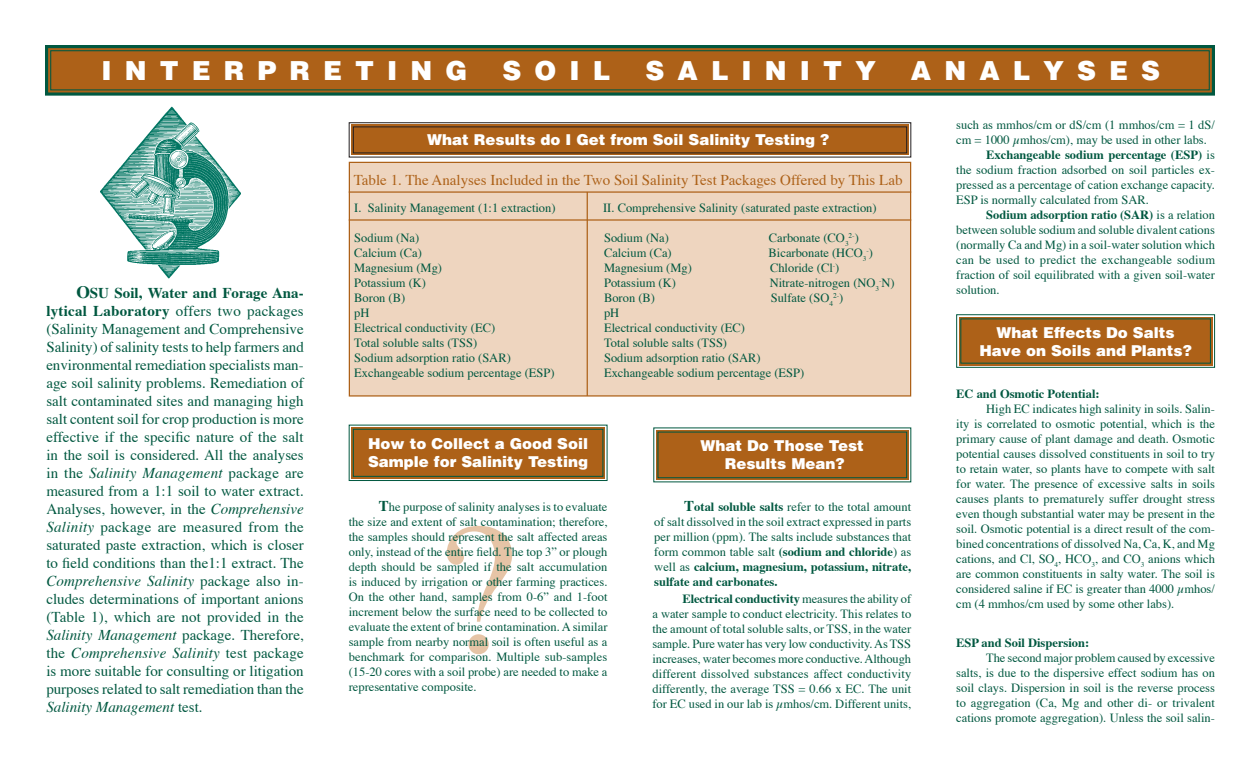
<style>
.page{position:relative;width:1260px;height:765px;background:#fff}
.page>*{position:absolute;margin:0;border:0;box-sizing:border-box;transform-origin:0 0}
.Body_text{font:187.5px "Times";color:#e6c4a6}
.Headline{font:900 26.25px "Helvetica";letter-spacing:.5em;color:#fff}
.Body_text-2{font:700 17.5px "Times";color:#005840}
.Body_text-3{font:15px/18px "Times";letter-spacing:-.005em;color:#005840;text-align:justify}
.Subhead_1{font:900 15px/18px "Helvetica";color:#fff}
.t1{font:15px "Times";color:#ad6118}
.Body_text-4{font:12.5px/15px "Times";color:#005840;text-align:justify}
.a{font:700 12.5px "Times";color:#005840}
.t2{font:7.25px "Times";color:#005840}
.s1{font-weight:700}
.s2{font-size:12.5px}
.s3{font-style:italic}
.s4{font-weight:700;font-size:15px}
</style>
<div class="page">
<svg style="left:348px;top:424px;width:260px;height:57px;background:#a96b2a"></svg>
<div style="left:353px;top:429px;width:250px;height:48px;border:1px solid #005840"></div>
<svg style="left:653px;top:427px;width:259px;height:56px;background:#ab6f30"></svg>
<div style="left:658px;top:432px;width:249px;height:46px;border:1px solid #005840"></div>
<svg style="left:956px;top:314px;width:259px;height:54px;background:#ab6d2c"></svg>
<div style="left:960px;top:318px;width:251px;height:46px;border:1px solid #005840"></div>
<svg style="left:45px;top:45px;width:1170px;height:51px;background:#94601f"></svg>
<div style="left:50px;top:50px;width:1160px;height:40px;border:1px solid #005840"></div>
<div style="left:349px;top:162px;width:562px;height:235px;background:#eed5bf;border:1px solid #ad6118"></div>
<hr style="left:349px;top:191px;width:562px;height:2px;background:#ad6118">
<hr style="left:349px;top:219px;width:562px;height:2px;background:#ad6118">
<hr style="left:587px;top:192px;width:1px;height:204px;background:#ad6118">
<svg style="left:348px;top:122px;width:564px;height:36px;background:#aa6b2f"></svg>
<div style="left:353px;top:126px;width:554px;height:27px;border:1px solid #231f20"></div>
<img style="left:101px;top:107px;width:140px;height:171px">
<p class="Headline" style="left:102px;top:53px;width:368px">INTERPRETING</p>
<p class="Headline" style="left:502px;top:53px;width:109px">SOIL</p>
<p class="Headline" style="left:645px;top:53px;width:232px">SALINITY</p>
<p class="Headline" style="left:911px;top:53px;width:251px">ANALYSES</p>
<p class="Body_text-4" style="left:956px;top:118px;width:260px">such as mmhos/cm or dS/cm (1 mmhos/cm = 1 dS/ cm = 1000 µmhos/cm), may be used in other labs.</p>
<p class="Body_text-4" style="left:956px;top:148px;width:260px;text-indent:30px"><span class="s1">Exchangeable sodium percentage (ESP)</span> is the sodium fraction adsorbed on soil particles ex&shy;pressed as a percentage of cation exchange capacity.<br>ESP is normally calculated from SAR.</p>
<p class="Body_text-4" style="left:956px;top:208px;width:260px;text-indent:30px"><span class="s1">Sodium adsorption ratio (SAR)</span> is a relation between soluble sodium and soluble divalent cations (normally Ca and Mg) in a soil-water solution which can be used to predict the exchangeable sodium fraction of soil equilibrated with a given soil-water</p>
<p class="Subhead_1" style="left:427px;top:130px;width:404px">What Results do I Get from Soil Salinity Testing ?</p>
<p class="t1" style="left:354px;top:170px;width:550px">Table 1. The Analyses Included in the Two Soil Salinity Test Packages Offered by This Lab</p>
<p class="Body_text-4" style="left:354px;top:201px;width:203px">I. Salinity Management (1:1 extraction)</p>
<p class="Body_text-4" style="left:354px;top:231px;width:66px">Sodium (Na)</p>
<p class="Body_text-4" style="left:354px;top:246px;width:69px">Calcium (Ca)</p>
<p class="Body_text-4" style="left:354px;top:261px;width:89px">Magnesium (Mg)</p>
<p class="Body_text-4" style="left:354px;top:276px;width:73px">Potassium (K)</p>
<p class="Body_text-4" style="left:354px;top:291px;width:53px">Boron (B)</p>
<p class="Body_text-4" style="left:354px;top:306px;width:17px">pH</p>
<p class="Body_text-4" style="left:354px;top:321px;width:142px">Electrical conductivity (EC)</p>
<p class="Body_text-4" style="left:354px;top:336px;width:125px">Total soluble salts (TSS)</p>
<p class="Body_text-4" style="left:354px;top:351px;width:158px">Sodium adsorption ratio (SAR)</p>
<p class="Body_text-4" style="left:354px;top:366px;width:202px">Exchangeable sodium percentage (ESP)</p>
<p class="Body_text-4" style="left:603px;top:201px;width:275px">II. Comprehensive Salinity (saturated paste extraction)</p>
<p class="Body_text-4" style="left:604px;top:231px;width:66px">Sodium (Na)</p>
<p class="Body_text-4" style="left:769px;top:231px;width:81px">Carbonate (CO<sub>3</sub></p>
<p class="t2" style="left:849px;top:231px;width:12px">2-<span class="s2">)</span></p>
<p class="Body_text-4" style="left:604px;top:246px;width:69px">Calcium (Ca)</p>
<p class="Body_text-4" style="left:769px;top:246px;width:99px">Bicarbonate (HCO<sub>3</sub></p>
<p class="t2" style="left:866px;top:246px;width:8px">-<span class="s2">)</span></p>
<p class="Body_text-4" style="left:604px;top:261px;width:89px">Magnesium (Mg)</p>
<p class="Body_text-4" style="left:770px;top:261px;width:71px">Chloride (Cl<sup>-</sup>)</p>
<p class="Body_text-4" style="left:604px;top:276px;width:73px">Potassium (K)</p>
<p class="Body_text-4" style="left:770px;top:276px;width:127px">Nitrate-nitrogen (NO<sub>3</sub><sup>-</sup>N)</p>
<p class="Body_text-4" style="left:604px;top:291px;width:53px">Boron (B)</p>
<p class="Body_text-4" style="left:771px;top:291px;width:64px">Sulfate (SO<sub>4</sub></p>
<p class="t2" style="left:833px;top:291px;width:12px">2-<span class="s2">)</span></p>
<p class="Body_text-4" style="left:604px;top:306px;width:17px">pH</p>
<p class="Body_text-4" style="left:604px;top:321px;width:142px">Electrical conductivity (EC)</p>
<p class="Body_text-4" style="left:604px;top:336px;width:125px">Total soluble salts (TSS)</p>
<p class="Body_text-4" style="left:604px;top:351px;width:158px">Sodium adsorption ratio (SAR)</p>
<p class="Body_text-4" style="left:604px;top:366px;width:202px">Exchangeable sodium percentage (ESP)</p>
<p class="Body_text-2" style="left:76px;top:281px;width:15px">O</p>
<p class="Body_text-4" style="left:956px;top:283px;width:45px">solution.</p>
<p class="Body_text-3" style="left:46px;top:285px;width:259px;text-indent:44px"><span class="s1">SU Soil, Water and Forage Ana&shy;lytical Laboratory</span> offers two packages (Salinity Management and Comprehensive Salinity) of salinity tests to help farmers and environmental remediation specialists man&shy;age soil salinity problems. Remediation of salt contaminated sites and managing high salt content soil for crop production is more effective if the specific nature of the salt in the soil is considered. All the analyses in the <span class="s3">Salinity Management</span> package are measured from a 1:1 soil to water extract.<br>Analyses, however, in the <span class="s3">Comprehensive Salinity</span> package are measured from the saturated paste extraction, which is closer to field conditions than the1:1 extract. The <span class="s3">Comprehensive Salinity</span> package also in&shy;cludes determinations of important anions (Table 1), which are not provided in the <span class="s3">Salinity Management</span> package. Therefore, the <span class="s3">Comprehensive Salinity</span> test package is more suitable for consulting or litigation purposes related to salt remediation than the <span class="s3">Salinity Management</span> test.</p>
<p class="Subhead_1" style="left:997px;top:323px;width:180px">What Effects Do Salts</p>
<p class="Subhead_1" style="left:979px;top:341px;width:214px">Have on Soils and Plants?</p>
<p class="a" style="left:956px;top:386px;width:145px">EC and Osmotic Potential:</p>
<p class="Body_text-4" style="left:956px;top:402px;width:260px;text-indent:30px">High EC indicates high salinity in soils. Salin&shy;ity is correlated to osmotic potential, which is the primary cause of plant damage and death. Osmotic potential causes dissolved constituents in soil to try to retain water, so plants have to compete with salt for water. The presence of excessive salts in soils causes plants to prematurely suffer drought stress even though substantial water may be present in the soil. Osmotic potential is a direct result of the com&shy;bined concentrations of dissolved Na, Ca, K, and Mg cations, and Cl, SO<sub>4</sub>, HCO<sub>3</sub>, and CO<sub>3</sub> anions which are common constituents in salty water. The soil is considered saline if EC is greater than 4000 µmhos/ cm (4 mmhos/cm used by some other labs).</p>
<p class="Subhead_1" style="left:368px;top:434px;width:221px">How to Collect a Good Soil<br>Sample for Salinity Testing</p>
<p class="Subhead_1" style="left:701px;top:436px;width:165px">What Do Those Test</p>
<p class="Subhead_1" style="left:725px;top:454px;width:121px">Results Mean?</p>
<p class="Body_text-4" style="left:349px;top:500px;width:260px;text-indent:30px"><span class="s4">T</span>he purpose of salinity analyses is to evaluate the size and extent of salt contamination; therefore, the samples should represent the salt affected areas only, instead of the entire field. The top 3” or plough depth should be sampled if the salt accumulation is induced by irrigation or other farming practices.<br>On the other hand, samples from 0-6” and 1-foot increment below the surface need to be collected to evaluate the extent of brine contamination. A similar sample from nearby normal soil is often useful as a benchmark for comparison. Multiple sub-samples (15-20 cores with a soil probe) are needed to make a representative composite.</p>
<p class="Body_text-4" style="left:654px;top:500px;width:258px;text-indent:30px"><span class="s4">T</span><span class="s1">otal soluble salts</span> refer to the total amount of salt dissolved in the soil extract expressed in parts per million (ppm). The salts include substances that form common table salt <span class="s1">(sodium and chloride</span>) as well as <span class="s1">calcium, magnesium, potassium, nitrate, sulfate and carbonates.</span></p>
<p class="Body_text" style="left:434px;top:471px;width:85px">?</p>
<p class="Body_text-4" style="left:652px;top:592px;width:260px;text-indent:30px"><span class="s1">Electrical conductivity</span> measures the ability of a water sample to conduct electricity. This relates to the amount of total soluble salts, or TSS, in the water sample. Pure water has very low conductivity. As TSS increases, water becomes more conductive. Although different dissolved substances affect conductivity differently, the average TSS = 0.66 x EC. The unit for EC used in our lab is µmhos/cm. Different units,</p>
<p class="a" style="left:956px;top:635px;width:135px">ESP and Soil Dispersion:</p>
<p class="Body_text-4" style="left:956px;top:651px;width:260px;text-indent:30px">The second major problem caused by excessive salts, is due to the dispersive effect sodium has on soil clays. Dispersion in soil is the reverse process to aggregation (Ca, Mg and other di- or trivalent cations promote aggregation). Unless the soil salin-</p>
</div>
